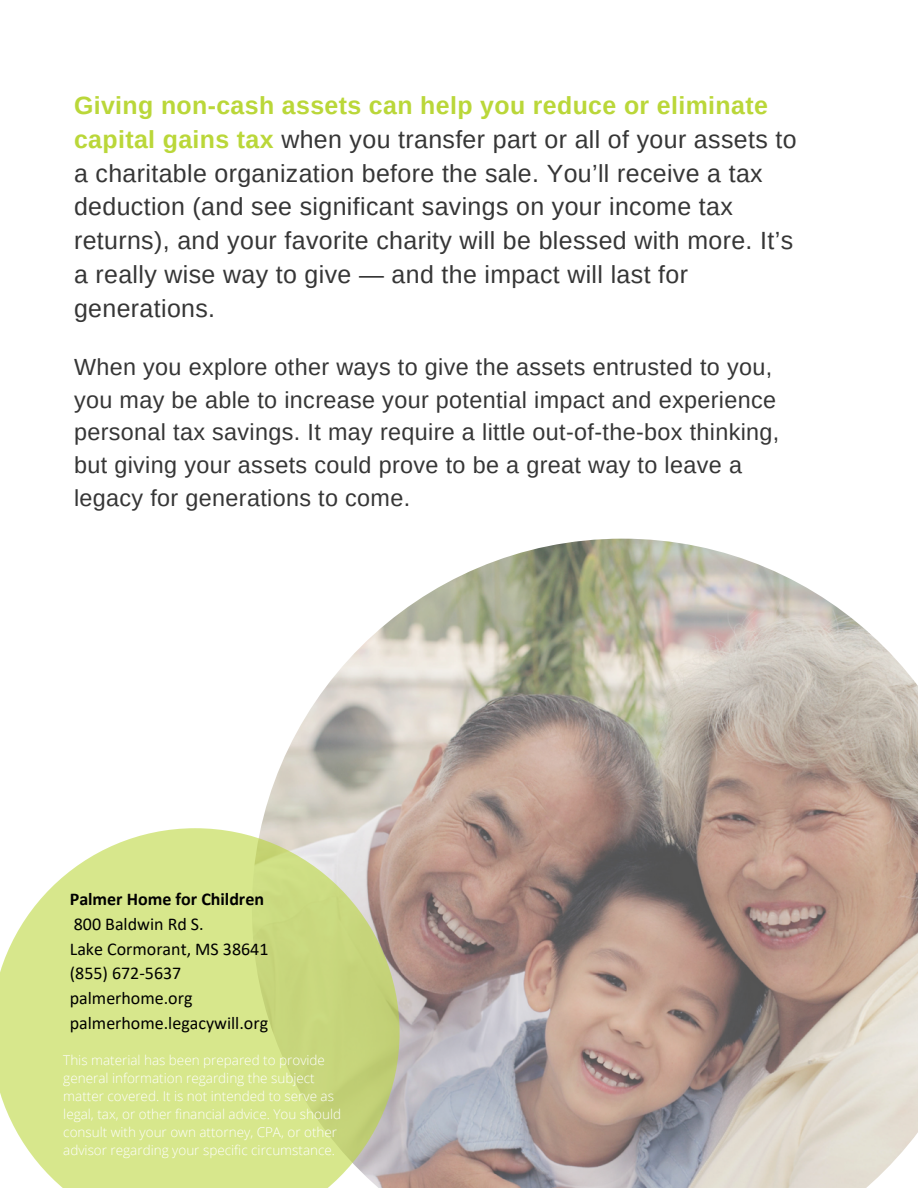
<style>
.page{position:relative;width:918px;height:1188px;background:#fff}
.page>*{position:absolute;margin:0;border:0;box-sizing:border-box;transform-origin:0 0}
.t1{font:24.9px/33.8px "Arimo";letter-spacing:.015em;color:#363636}
.t2{font:23.4px/32.7px "Arimo";letter-spacing:.015em;color:#363636}
.t3{font:18px "Calibri";color:#000}
.t4{font:700 18px "Calibri";color:#000}
.t5{font:300 13.5px/18px "Open Sans";color:#fff}
.s1{font-weight:700;color:#bad739}
</style>
<div class="page">
<img style="left:261px;top:539px;width:657px;height:649px">
<svg style="left:0;top:828px;width:400px;height:360px;background:#d5e194"></svg>
<p class="t1" style="left:74px;top:89px;width:724px"><span class="s1">Giving non-cash assets can help you reduce or eliminate capital gains tax</span> when you transfer part or all of your assets to a charitable organization before the sale. You’ll receive a tax deduction (and see significant savings on your income tax returns), and your favorite charity will be blessed with more. It’s a really wise way to give — and the impact will last for generations.</p>
<p class="t2" style="left:74px;top:351px;width:707px">When you explore other ways to give the assets entrusted to you, you may be able to increase your potential impact and experience personal tax savings. It may require a little out-of-the-box thinking, but giving your assets could prove to be a great way to leave a legacy for generations to come.</p>
<p class="t4" style="left:70px;top:892px;width:196px">Palmer Home for Children</p>
<p class="t3" style="left:74px;top:916px;width:131px">800 Baldwin Rd S.</p>
<p class="t3" style="left:70px;top:941px;width:200px">Lake Cormorant, MS 38641</p>
<p class="t3" style="left:70px;top:966px;width:113px">(855) 672-5637</p>
<p class="t3" style="left:70px;top:991px;width:124px">palmerhome.org</p>
<p class="t3" style="left:70px;top:1015px;width:200px">palmerhome.legacywill.org</p>
<p class="t5" style="left:63px;top:1050px;width:279px">This material has been prepared to provide general information regarding the subject matter covered. It is not intended to serve as legal, tax, or other financial advice. You should consult with your own attorney, CPA, or other advisor regarding your specific circumstance.</p>
</div>
